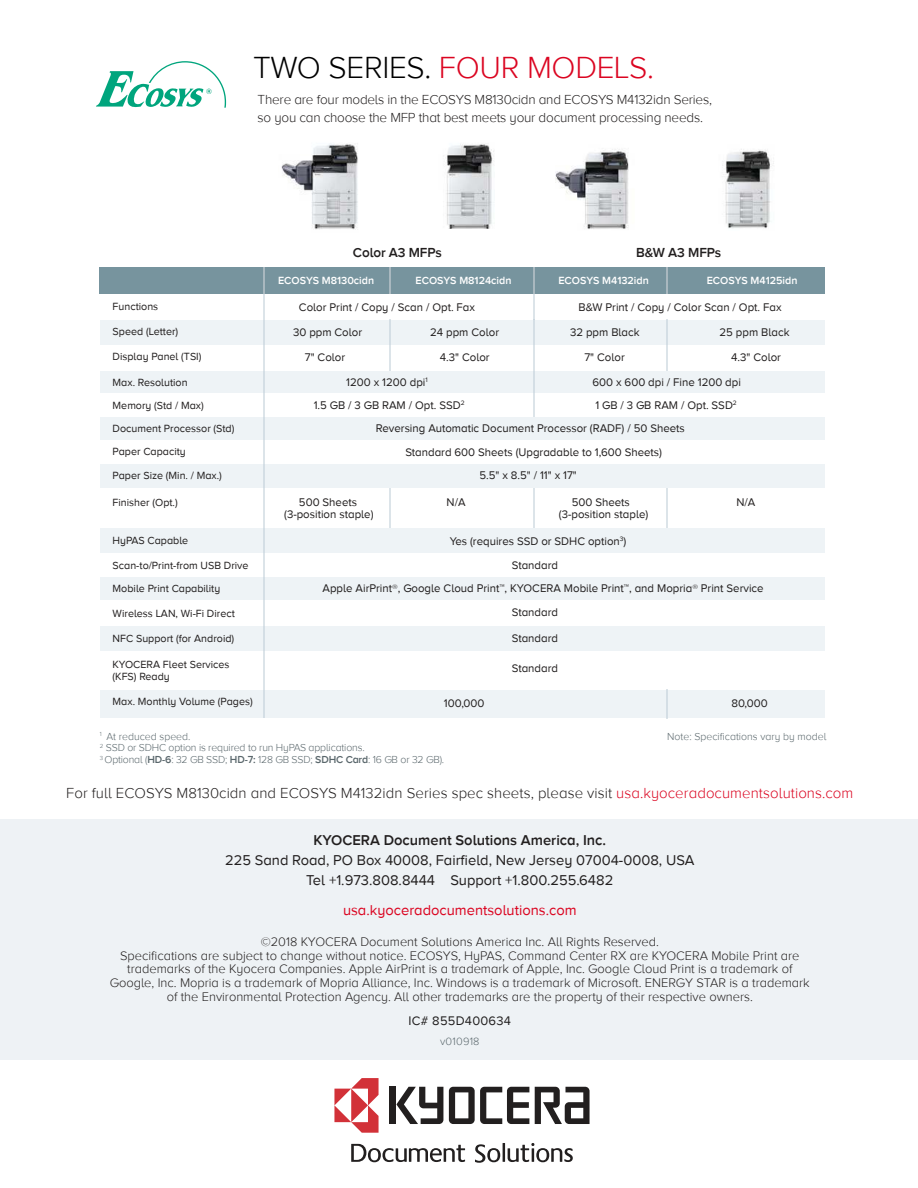
<style>
.page{position:relative;width:918px;height:1188px;background:#fff}
.page>*{position:absolute;margin:0;border:0;box-sizing:border-box;transform-origin:0 0}
.t1{font:300 31.5px "Proxima Nova A";letter-spacing:-.01em;color:#db0521}
.t2{font:300 15px "Proxima Nova A";letter-spacing:.005em;color:#221f1f}
.t3{font:14.7px/20.2px "Proxima Nova A";color:#221f1f;text-align:center}
.t4{font:600 14.7px "Proxima Nova A";color:#221f1f}
.t5{font:14.7px "Proxima Nova A";color:#db0521}
.t6{font:300 13.5px/18px "Proxima Nova A";letter-spacing:-.015em;color:#221f1f}
.t7{font:600 13.5px "Proxima Nova A";letter-spacing:-.01em;color:#221f1f}
.t8{font:300 12.9px/13.8px "Proxima Nova A";color:#221f1f;text-align:center}
.t9{font:12.9px "Proxima Nova";letter-spacing:.02em;color:#211f1f}
.t10{font:11.4px/23px "Proxima Nova A";color:#221f1f}
.t11{font:300 10.95px "Proxima Nova";letter-spacing:.02em;color:#5a676c}
.t12{font:10.8px/23px "Proxima Nova A";color:#221f1f}
.t13{font:600 10.8px "Proxima Nova A";color:#fff}
.t14{font:300 10.5px/11.7px "Proxima Nova A";letter-spacing:-.015em;color:#5a676c}
.s1{color:#000}
.s2{font-weight:600}
.s3{color:#db0521}
</style>
<div class="page">
<div style="left:0;top:819px;width:918px;height:240px;background:#eef2f5"></div>
<div style="left:390px;top:1087px;width:6px;height:37px;background:#221f1f"></div>
<svg style="left:535px;top:1087px;width:55px;height:37px"></svg>
<svg style="left:449px;top:1087px;width:80px;height:37px"></svg>
<svg style="left:396px;top:1087px;width:47px;height:37px"></svg>
<svg style="left:334px;top:1078px;width:45px;height:55px"></svg>
<svg style="left:475px;top:1143px;width:98px;height:20px"></svg>
<svg style="left:351px;top:1144px;width:114px;height:18px"></svg>
<div style="left:100px;top:294px;width:725px;height:424px;background:#eef3f6"></div>
<div style="left:100px;top:294px;width:725px;height:26px;background:#fff"></div>
<div style="left:100px;top:345px;width:725px;height:26px;background:#fff"></div>
<div style="left:100px;top:394px;width:725px;height:23px;background:#fff"></div>
<div style="left:100px;top:441px;width:725px;height:23px;background:#fff"></div>
<div style="left:100px;top:268px;width:725px;height:26px;background:#77949e"></div>
<div style="left:100px;top:488px;width:725px;height:39px;background:#fff"></div>
<div style="left:100px;top:600px;width:725px;height:26px;background:#fff"></div>
<div style="left:100px;top:651px;width:725px;height:38px;background:#fff"></div>
<div style="left:100px;top:554px;width:725px;height:23px;background:#fff"></div>
<svg style="left:263px;top:268px;width:1px;height:26px"></svg>
<svg style="left:390px;top:268px;width:1px;height:26px"></svg>
<svg style="left:667px;top:268px;width:1px;height:26px"></svg>
<hr style="left:533px;top:320px;width:1px;height:97px;background:#c1cfd9">
<hr style="left:667px;top:320px;width:1px;height:51px;background:#c1cfd9">
<hr style="left:390px;top:320px;width:1px;height:51px;background:#c1cfd9">
<hr style="left:263px;top:294px;width:1px;height:424px;background:#c1cfd9">
<svg style="left:667px;top:689px;width:1px;height:29px"></svg>
<svg style="left:533px;top:268px;width:1px;height:52px"></svg>
<hr style="left:389px;top:488px;width:1px;height:39px;background:#c1cfd9">
<hr style="left:533px;top:488px;width:1px;height:39px;background:#c1cfd9">
<hr style="left:667px;top:488px;width:1px;height:39px;background:#c1cfd9">
<svg style="left:96px;top:61px;width:130px;height:47px"></svg>
<img style="left:281px;top:143px;width:77px;height:87px">
<img style="left:443px;top:144px;width:51px;height:85px">
<img style="left:556px;top:149px;width:73px;height:80px">
<img style="left:722px;top:149px;width:52px;height:80px">
<h1 class="t1" style="left:253px;top:55px;width:402px"><span class="s1">TWO SERIES.</span> FOUR MODELS.</h1>
<p class="t6" style="left:258px;top:91px;width:456px">There are four models in the ECOSYS M8130cidn and ECOSYS M4132idn Series, so you can choose the MFP that best meets your document processing needs.</p>
<p class="t12" style="left:113px;top:296px;width:47px">Functions</p>
<p class="t12" style="left:113px;top:321px;width:67px">Speed (Letter)</p>
<p class="t12" style="left:113px;top:346px;width:90px">Display Panel (TSI)</p>
<p class="t12" style="left:113px;top:372px;width:123px">Max. Resolution<br>Memory (Std / Max)<br>Document Processor (Std)<br>Paper Capacity</p>
<p class="t12" style="left:113px;top:465px;width:111px">Paper Size (Min. / Max.)</p>
<p class="t12" style="left:113px;top:492px;width:67px">Finisher (Opt.)</p>
<p class="t12" style="left:113px;top:529px;width:77px">HyPAS Capable</p>
<p class="t12" style="left:113px;top:554px;width:137px">Scan-to/Print-from USB Drive<br>Mobile Print Capability</p>
<p class="t12" style="left:113px;top:602px;width:124px">Wireless LAN, Wi-Fi Direct</p>
<p class="t12" style="left:113px;top:628px;width:123px">NFC Support (for Android)</p>
<p class="t12" style="left:113px;top:659px;width:118px;line-height:11.4px">KYOCERA Fleet Services (KFS) Ready</p>
<p class="t12" style="left:113px;top:691px;width:142px">Max. Monthly Volume (Pages)</p>
<p class="t7" style="left:353px;top:247px;width:90px">Color A3 MFPs</p>
<p class="t7" style="left:636px;top:247px;width:87px">B&amp;W A3 MFPs</p>
<p class="t13" style="left:278px;top:276px;width:98px">ECOSYS M8130cidn</p>
<p class="t13" style="left:416px;top:276px;width:97px">ECOSYS M8124cidn</p>
<p class="t13" style="left:558px;top:276px;width:92px">ECOSYS M4132idn</p>
<p class="t13" style="left:707px;top:276px;width:92px">ECOSYS M4125idn</p>
<p class="t10" style="left:299px;top:296px;width:178px">Color Print / Copy / Scan / Opt. Fax</p>
<p class="t10" style="left:579px;top:296px;width:205px">B&amp;W Print / Copy / Color Scan / Opt. Fax</p>
<p class="t10" style="left:293px;top:321px;width:71px">30 ppm Color</p>
<p class="t10" style="left:430px;top:321px;width:70px">24 ppm Color</p>
<p class="t10" style="left:570px;top:321px;width:71px">32 ppm Black</p>
<p class="t10" style="left:720px;top:321px;width:72px">25 ppm Black</p>
<p class="t10" style="left:305px;top:346px;width:42px">7" Color</p>
<p class="t10" style="left:440px;top:346px;width:51px">4.3" Color</p>
<p class="t10" style="left:584px;top:346px;width:42px">7" Color</p>
<p class="t10" style="left:731px;top:346px;width:51px">4.3" Color</p>
<p class="t10" style="left:346px;top:371px;width:83px">1200 x 1200 dpi<sup>1</sup></p>
<p class="t10" style="left:592px;top:371px;width:150px">600 x 600 dpi / Fine 1200 dpi</p>
<p class="t10" style="left:314px;top:394px;width:152px">1.5 GB / 3 GB RAM / Opt. SSD<sup>2</sup></p>
<p class="t10" style="left:376px;top:394px;width:363px;text-indent:220px">1 GB / 3 GB RAM / Opt. SSD<sup>2<br></sup>Reversing Automatic Document Processor (RADF) / 50 Sheets</p>
<p class="t10" style="left:479px;top:441px;width:184px;text-indent:-74px">Standard 600 Sheets (Upgradable to 1,600 Sheets)<br>5.5" x 8.5" / 11" x 17"</p>
<p class="t10" style="left:299px;top:492px;width:60px">500 Sheets</p>
<p class="t10" style="left:447px;top:492px;width:20px">N/A</p>
<p class="t10" style="left:572px;top:492px;width:60px">500 Sheets</p>
<p class="t10" style="left:736px;top:492px;width:20px">N/A</p>
<p class="t10" style="left:284px;top:503px;width:91px">(3-position staple)</p>
<p class="t10" style="left:559px;top:503px;width:91px">(3-position staple)</p>
<p class="t10" style="left:450px;top:529px;width:178px;line-height:24.3px;text-align:center">Yes (requires SSD or SDHC option<sup>3</sup>)<br>Standard</p>
<p class="t10" style="left:512px;top:577px;width:253px;line-height:24.3px;text-indent:-189px">Apple AirPrint®, Google Cloud Print™, KYOCERA Mobile Print™, and Mopria® Print Service<br>Standard</p>
<p class="t10" style="left:512px;top:628px;width:48px">Standard</p>
<p class="t10" style="left:512px;top:658px;width:48px">Standard</p>
<p class="t10" style="left:444px;top:692px;width:42px">100,000</p>
<p class="t10" style="left:731px;top:692px;width:38px">80,000</p>
<p class="t14" style="left:100px;top:731px;width:346px"><sup>1</sup> At reduced speed.<br><sup>2</sup> SSD or SDHC option is required to run HyPAS applications.<br><sup>3</sup> Optional (<span class="s2">HD-6</span>: 32 GB SSD; <span class="s2">HD-7:</span> 128 GB SSD; <span class="s2">SDHC Card</span>: 16 GB or 32 GB).</p>
<p class="t14" style="left:667px;top:730px;width:161px">Note: Specifications vary by model</p>
<h2 class="t2" style="left:66px;top:787px;width:789px">For full ECOSYS M8130cidn and ECOSYS M4132idn Series spec sheets, please visit <span class="s3">usa.kyoceradocumentsolutions.com</span></h2>
<p class="t4" style="left:313px;top:834px;width:294px">KYOCERA Document Solutions America, Inc.</p>
<p class="t3" style="left:225px;top:850px;width:471px">225 Sand Road, PO Box 40008, Fairfield, New Jersey 07004-0008, USA<br>Tel +1.973.808.8444 Support +1.800.255.6482</p>
<p class="t5" style="left:343px;top:902px;width:235px">usa.kyoceradocumentsolutions.com</p>
<p class="t8" style="left:110px;top:935px;width:701px">©2018 KYOCERA Document Solutions America Inc. All Rights Reserved.<br>Specifications are subject to change without notice. ECOSYS, HyPAS, Command Center RX are KYOCERA Mobile Print are trademarks of the Kyocera Companies. Apple AirPrint is a trademark of Apple, Inc. Google Cloud Print is a trademark of Google, Inc. Mopria is a trademark of Mopria Alliance, Inc. Windows is a trademark of Microsoft. ENERGY STAR is a trademark of the Environmental Protection Agency. All other trademarks are the property of their respective owners.</p>
<p class="t9" style="left:409px;top:1015px;width:104px">IC# 855D400634</p>
<p class="t11" style="left:440px;top:1037px;width:41px">v010918</p>
</div>
